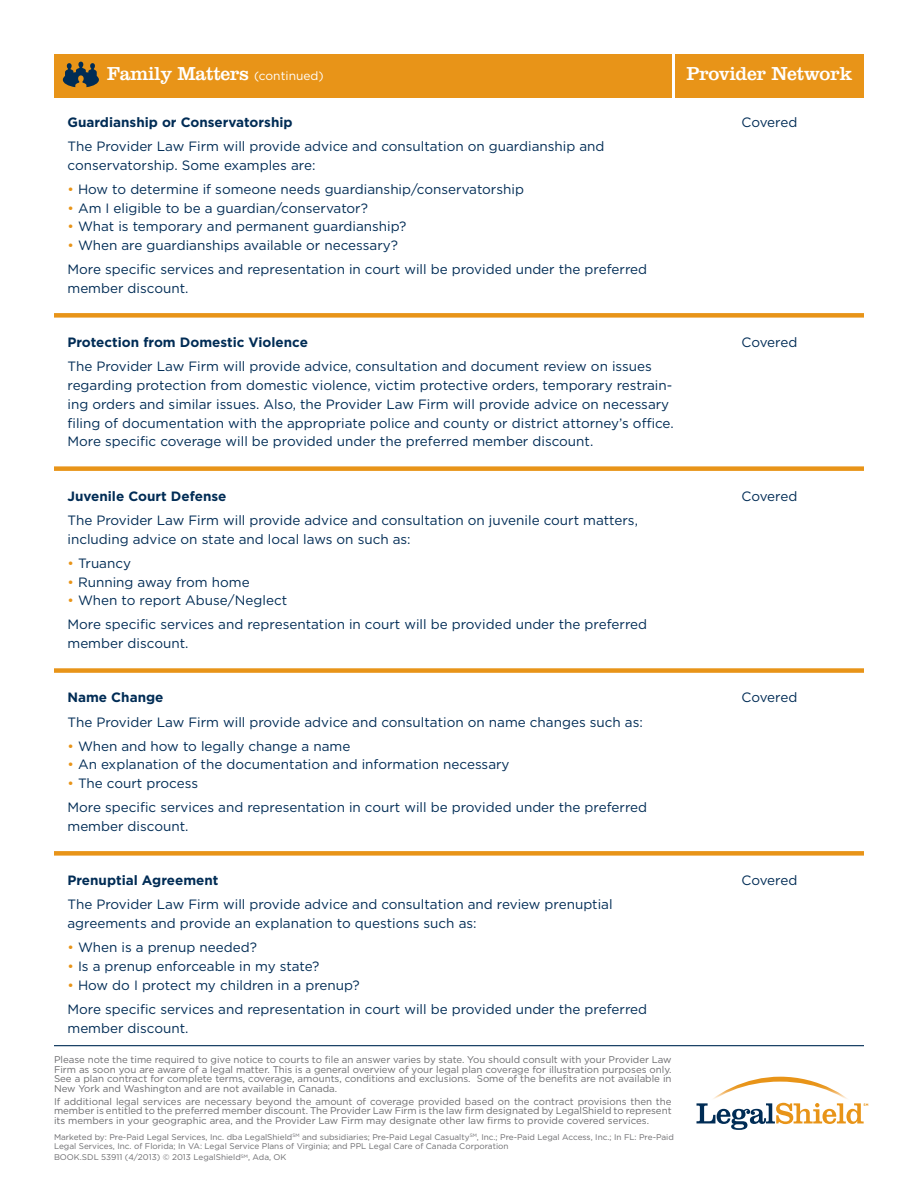
<style>
.page{position:relative;width:918px;height:1188px;background:#fff}
.page>*{position:absolute;margin:0;border:0;box-sizing:border-box;transform-origin:0 0}
.t1{font:19.5px "Clarendon LT Std";letter-spacing:-.02em;color:#fff}
.t2{font:13.5px/18.8px "Gotham";color:#002c55}
.t3{font:700 13.5px "Gotham";color:#002c55}
.t4{font:9.75px/9.8px "Gotham";letter-spacing:-.005em;color:#6b6b6e;text-align:justify}
.t5{font:8.25px/9px "Gotham";color:#6b6b6e}
.s1{font-family:"Gotham";font-size:12px}
.s2{color:#e89418}
</style>
<div class="page">
<hr style="left:54px;top:1045px;width:810px;height:1px;background:#002c55">
<svg style="left:696px;top:1077px;width:173px;height:53px"></svg>
<div style="left:54px;top:54px;width:618px;height:43px;background:#e89418"></div>
<div style="left:675px;top:54px;width:189px;height:43px;background:#e89418"></div>
<svg style="left:63px;top:62px;width:36px;height:25px"></svg>
<div style="left:54px;top:313px;width:810px;height:5px;background:#e89418"></div>
<div style="left:54px;top:466px;width:810px;height:5px;background:#e89418"></div>
<div style="left:54px;top:668px;width:810px;height:5px;background:#e89418"></div>
<div style="left:54px;top:851px;width:810px;height:5px;background:#e89418"></div>
<h1 class="t1" style="left:107px;top:62px;width:218px">Family Matters <span class="s1">(continued)</span></h1>
<h1 class="t1" style="left:687px;top:62px;width:167px">Provider Network</h1>
<p class="t3" style="left:68px;top:113px;width:227px">Guardianship or Conservatorship</p>
<p class="t2" style="left:742px;top:112px;width:57px">Covered</p>
<p class="t2" style="left:68px;top:137px;width:539px">The Provider Law Firm will provide advice and consultation on guardianship and conservatorship. Some examples are:</p>
<p class="t2" style="left:68px;top:179px;width:458px"><span class="s2">•</span> How to determine if someone needs guardianship/conservatorship</p>
<p class="t2" style="left:68px;top:198px;width:302px"><span class="s2">•</span> Am I eligible to be a guardian/conservator?</p>
<p class="t2" style="left:68px;top:217px;width:341px"><span class="s2">•</span> What is temporary and permanent guardianship?</p>
<p class="t2" style="left:68px;top:233px;width:581px;line-height:24.2px"><span class="s2">•</span> When are guardianships available or necessary?<br>More specific services and representation in court will be provided under the preferred</p>
<p class="t2" style="left:68px;top:279px;width:122px">member discount.</p>
<p class="t3" style="left:68px;top:333px;width:242px">Protection from Domestic Violence</p>
<p class="t2" style="left:742px;top:333px;width:57px">Covered</p>
<p class="t2" style="left:68px;top:357px;width:608px">The Provider Law Firm will provide advice, consultation and document review on issues regarding protection from domestic violence, victim protective orders, temporary restrain&shy;ing orders and similar issues. Also, the Provider Law Firm will provide advice on necessary filing of documentation with the appropriate police and county or district attorney’s office.<br>More specific coverage will be provided under the preferred member discount.</p>
<p class="t3" style="left:68px;top:487px;width:160px">Juvenile Court Defense</p>
<p class="t2" style="left:742px;top:486px;width:57px">Covered</p>
<p class="t2" style="left:68px;top:510px;width:572px">The Provider Law Firm will provide advice and consultation on juvenile court matters, including advice on state and local laws on such as:</p>
<p class="t2" style="left:68px;top:553px;width:65px"><span class="s2">•</span> Truancy</p>
<p class="t2" style="left:68px;top:572px;width:184px"><span class="s2">•</span> Running away from home</p>
<p class="t2" style="left:68px;top:588px;width:581px;line-height:24.2px"><span class="s2">•</span> When to report Abuse/Neglect<br>More specific services and representation in court will be provided under the preferred</p>
<p class="t2" style="left:68px;top:634px;width:122px">member discount.</p>
<p class="t3" style="left:68px;top:689px;width:97px">Name Change</p>
<p class="t2" style="left:742px;top:688px;width:57px">Covered</p>
<p class="t2" style="left:68px;top:712px;width:577px">The Provider Law Firm will provide advice and consultation on name changes such as:</p>
<p class="t2" style="left:68px;top:736px;width:284px"><span class="s2">•</span> When and how to legally change a name</p>
<p class="t2" style="left:68px;top:755px;width:444px"><span class="s2">•</span> An explanation of the documentation and information necessary</p>
<p class="t2" style="left:68px;top:771px;width:581px;line-height:24.2px"><span class="s2">•</span> The court process<br>More specific services and representation in court will be provided under the preferred</p>
<p class="t2" style="left:68px;top:817px;width:122px">member discount.</p>
<p class="t3" style="left:68px;top:872px;width:153px">Prenuptial Agreement</p>
<p class="t2" style="left:742px;top:871px;width:57px">Covered</p>
<p class="t2" style="left:68px;top:895px;width:547px">The Provider Law Firm will provide advice and consultation and review prenuptial agreements and provide an explanation to questions such as:</p>
<p class="t2" style="left:68px;top:938px;width:191px"><span class="s2">•</span> When is a prenup needed?</p>
<p class="t2" style="left:68px;top:957px;width:254px"><span class="s2">•</span> Is a prenup enforceable in my state?</p>
<p class="t2" style="left:68px;top:973px;width:581px;line-height:24.2px"><span class="s2">•</span> How do I protect my children in a prenup?<br>More specific services and representation in court will be provided under the preferred</p>
<p class="t2" style="left:68px;top:1018px;width:122px">member discount.</p>
<p class="t4" style="left:54px;top:1054px;width:619px">Please note the time required to give notice to courts to file an answer varies by state. You should consult with your Provider Law Firm as soon you are aware of a legal matter. This is a general overview of your legal plan coverage for illustration purposes only.<br>See a plan contract for complete terms, coverage, amounts, conditions and exclusions. Some of the benefits are not available in New York and Washington and are not available in Canada.</p>
<p class="t4" style="left:54px;top:1096px;width:619px">If additional legal services are necessary beyond the amount of coverage provided based on the contract provisions then the member is entitled to the preferred member discount. The Provider Law Firm is the law firm designated by LegalShield to represent its members in your geographic area, and the Provider Law Firm may designate other law firms to provide covered services.</p>
<p class="t5" style="left:54px;top:1132px;width:621px">Marketed by: Pre-Paid Legal Services, Inc. dba LegalShield<sup>SM</sup> and subsidiaries; Pre-Paid Legal Casualty<sup>SM</sup>, Inc.; Pre-Paid Legal Access, Inc.; In FL: Pre-Paid<br>Legal Services, Inc. of Florida; In VA: Legal Service Plans of Virginia; and PPL Legal Care of Canada Corporation</p>
<p class="t5" style="left:54px;top:1153px;width:234px">BOOK.SDL 53911 (4/2013) © 2013 LegalShield<sup>SM</sup>, Ada, OK</p>
</div>
